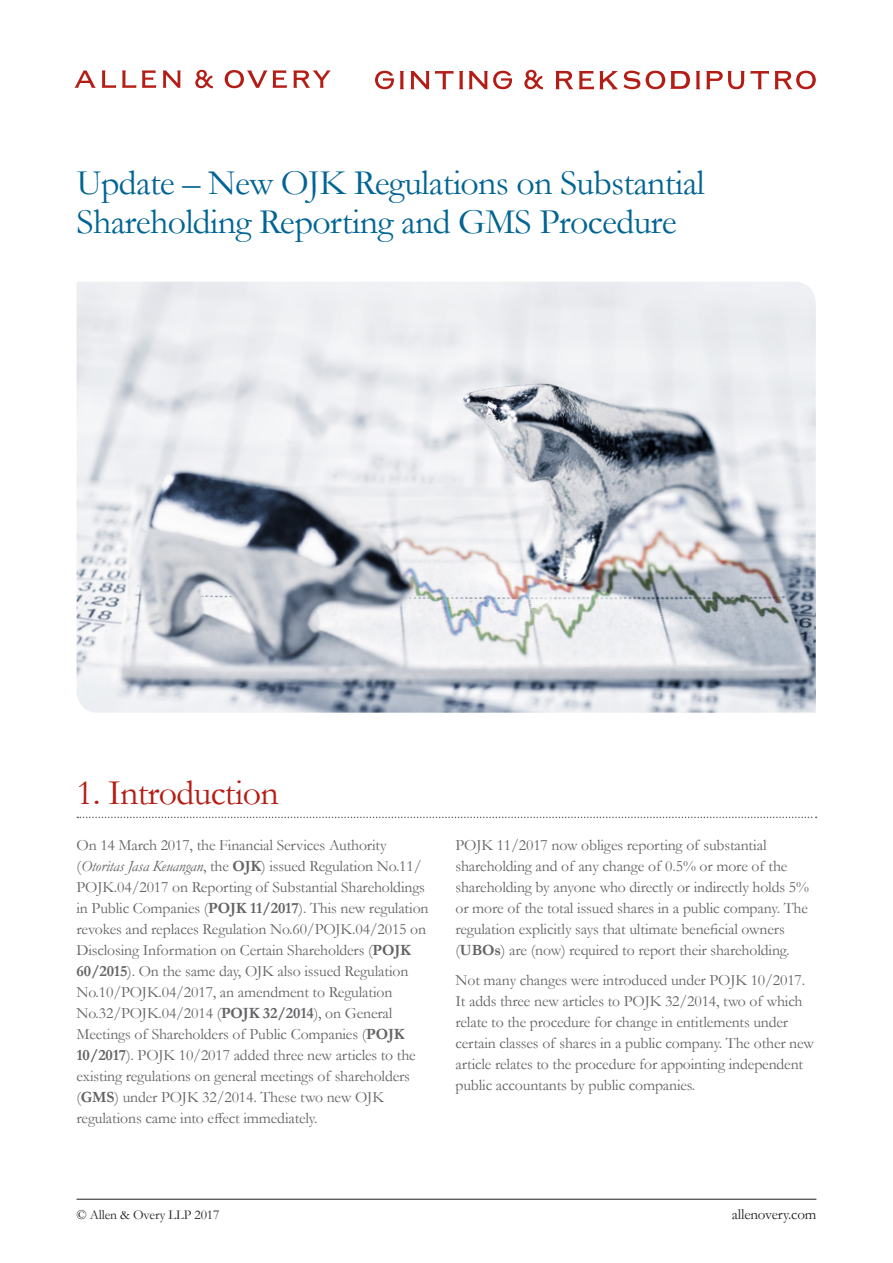
<style>
.page{position:relative;width:893px;height:1263px;background:#fff}
.page>*{position:absolute;margin:0;border:0;box-sizing:border-box;transform-origin:0 0}
.Sub-head_24-Gara-It{font:36px/39px "Garamond AO";letter-spacing:-.02em;color:#006494}
.Sub-head_24-Gara_75{font:36px "Garamond AO";letter-spacing:-.02em;color:#b41d15}
.Body_text_10_5-Gara{font:15.75px/21px "Garamond AO";letter-spacing:-.01em;color:#636366}
.t1{font:15px "Garamond AO";letter-spacing:-.01em;color:#231f20}
.t2{font:13.5px "Garamond AO";letter-spacing:-.01em;color:#231f20}
.s1{font-style:italic}
.s2{font-weight:700}
</style>
<div class="page">
<hr style="left:77px;top:1199px;width:739px;height:1px;background:#231f20">
<svg style="left:195px;top:70px;width:18px;height:18px"></svg>
<svg style="left:102px;top:70px;width:14px;height:18px"></svg>
<svg style="left:122px;top:70px;width:14px;height:18px"></svg>
<svg style="left:74px;top:70px;width:22px;height:18px"></svg>
<svg style="left:142px;top:70px;width:14px;height:18px"></svg>
<svg style="left:163px;top:70px;width:18px;height:18px"></svg>
<svg style="left:225px;top:70px;width:62px;height:18px"></svg>
<svg style="left:293px;top:70px;width:38px;height:18px"></svg>
<svg style="left:524px;top:70px;width:19px;height:19px"></svg>
<svg style="left:411px;top:71px;width:18px;height:18px"></svg>
<svg style="left:646px;top:71px;width:44px;height:18px"></svg>
<svg style="left:556px;top:71px;width:17px;height:18px"></svg>
<svg style="left:775px;top:71px;width:41px;height:18px"></svg>
<svg style="left:435px;top:71px;width:18px;height:18px"></svg>
<svg style="left:375px;top:71px;width:19px;height:18px"></svg>
<svg style="left:469px;top:71px;width:43px;height:18px"></svg>
<svg style="left:400px;top:71px;width:4px;height:18px"></svg>
<svg style="left:459px;top:71px;width:4px;height:18px"></svg>
<svg style="left:696px;top:71px;width:4px;height:18px"></svg>
<svg style="left:706px;top:71px;width:63px;height:18px"></svg>
<svg style="left:579px;top:71px;width:61px;height:18px"></svg>
<img style="left:77px;top:282px;width:739px;height:431px">
<svg style="left:77px;top:817px;width:740px;height:1px"></svg>
<p class="Sub-head_24-Gara-It" style="left:77px;top:162px;width:630px">Update – New OJK Regulations on Substantial<br>Shareholding Reporting and GMS Procedure</p>
<p class="Sub-head_24-Gara_75" style="left:77px;top:768px;width:204px">1. Introduction</p>
<p class="Body_text_10_5-Gara" style="left:77px;top:834px;width:354px">On 14 March 2017, the Financial Services Authority (<span class="s1">Otoritas Jasa Keuangan</span>, the <span class="s2">OJK</span>) issued Regulation No.11/ POJK.04/2017 on Reporting of Substantial Shareholdings in Public Companies (<span class="s2">POJK 11/2017</span>). This new regulation revokes and replaces Regulation No.60/POJK.04/2015 on Disclosing Information on Certain Shareholders (<span class="s2">POJK 60/2015</span>). On the same day, OJK also issued Regulation No.10/POJK.04/2017, an amendment to Regulation No.32/POJK.04/2014 (<span class="s2">POJK 32/2014</span>), on General Meetings of Shareholders of Public Companies (<span class="s2">POJK 10/2017</span>). POJK 10/2017 added three new articles to the existing regulations on general meetings of shareholders (<span class="s2">GMS</span>) under POJK 32/2014. These two new OJK regulations came into effect immediately.</p>
<p class="Body_text_10_5-Gara" style="left:455px;top:834px;width:355px">POJK 11/2017 now obliges reporting of substantial shareholding and of any change of 0.5% or more of the shareholding by anyone who directly or indirectly holds 5% or more of the total issued shares in a public company. The regulation explicitly says that ultimate beneficial owners (<span class="s2">UBOs</span>) are (now) required to report their shareholding.</p>
<p class="Body_text_10_5-Gara" style="left:455px;top:969px;width:360px">Not many changes were introduced under POJK 10/2017.<br>It adds three new articles to POJK 32/2014, two of which relate to the procedure for change in entitlements under certain classes of shares in a public company. The other new article relates to the procedure for appointing independent public accountants by public companies.</p>
<p class="t2" style="left:77px;top:1205px;width:144px">© Allen &amp; Overy LLP 2017</p>
<p class="t1" style="left:732px;top:1204px;width:86px">allenovery.com</p>
</div>
